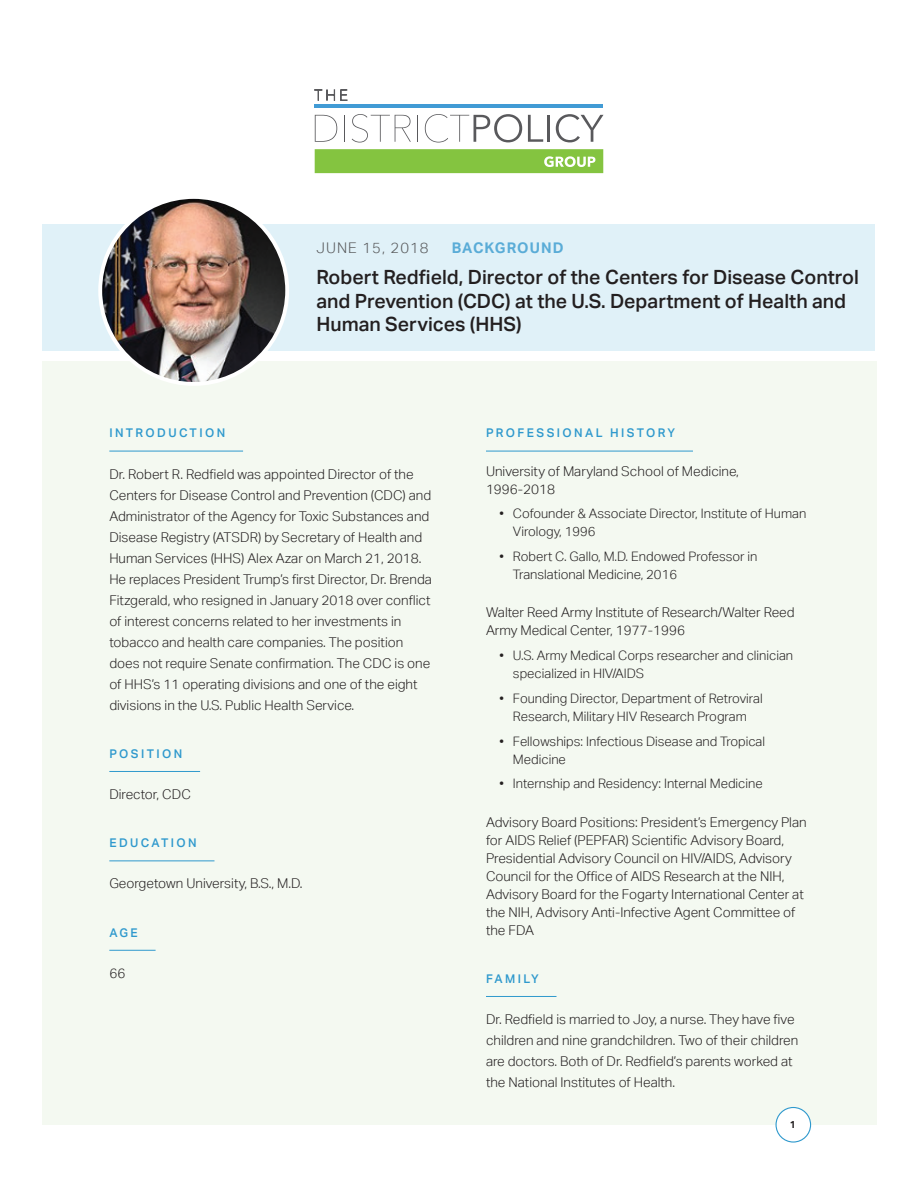
<style>
.page{position:relative;width:918px;height:1188px;background:#fff}
.page>*{position:absolute;margin:0;border:0;box-sizing:border-box;transform-origin:0 0}
.t1{font:500 19.65px/23.5px "Aktiv Grotesk";color:#231f20}
.t2{font:300 14.7px "Aktiv Grotesk";letter-spacing:.075em;color:#57585a}
.t3{font:700 14.7px "Aktiv Grotesk";letter-spacing:.075em;color:#5aacd7}
.t4{font:300 13.5px/21px "Aktiv Grotesk";color:#231f20}
.t5{font:300 13.05px/18px "Aktiv Grotesk";color:#231f20}
.t6{font:500 12px "Aktiv Grotesk";letter-spacing:.2em;color:#2f99cd}
.t7{font:700 10.2px "Aktiv Grotesk";color:#231f20}
</style>
<div class="page">
<div style="left:42px;top:224px;width:833px;height:127px;background:#e0f1f8"></div>
<div style="left:42px;top:361px;width:834px;height:764px;background:#f4f9f1"></div>
<hr style="left:109px;top:451px;width:134px;height:1px;background:#2f99cd">
<hr style="left:109px;top:771px;width:91px;height:1px;background:#2f99cd">
<hr style="left:109px;top:861px;width:105px;height:1px;background:#2f99cd">
<hr style="left:109px;top:950px;width:47px;height:1px;background:#2f99cd">
<hr style="left:486px;top:451px;width:207px;height:1px;background:#2f99cd">
<hr style="left:486px;top:996px;width:71px;height:1px;background:#2f99cd">
<img style="left:100px;top:197px;width:187px;height:187px;border-radius:93px">
<div style="left:98px;top:195px;width:191px;height:191px;border:4px solid #fff;border-radius:50%"></div>
<svg style="left:314px;top:90px;width:21px;height:10px"></svg>
<svg style="left:341px;top:90px;width:6px;height:10px"></svg>
<svg style="left:315px;top:115px;width:22px;height:27px"></svg>
<svg style="left:344px;top:115px;width:1px;height:27px"></svg>
<svg style="left:352px;top:114px;width:59px;height:29px"></svg>
<svg style="left:417px;top:115px;width:1px;height:27px"></svg>
<svg style="left:425px;top:114px;width:97px;height:29px"></svg>
<svg style="left:528px;top:115px;width:15px;height:27px"></svg>
<hr style="left:547px;top:115px;width:3px;height:27px;background:#59595c">
<svg style="left:556px;top:114px;width:47px;height:28px"></svg>
<svg style="left:315px;top:149px;width:288px;height:24px;background:#89c649"></svg>
<hr style="left:315px;top:104px;width:288px;height:3px;background:#419bd5">
<div style="left:776px;top:1108px;width:35px;height:34px;background:#fff;border-radius:50%"></div>
<div style="left:776px;top:1107px;width:35px;height:36px;border:1px solid #2f99cd;border-radius:50%"></div>
<p class="t2" style="left:316px;top:240px;width:114px">JUNE 15, 2018</p>
<p class="t3" style="left:452px;top:240px;width:113px">BACKGROUND</p>
<h1 class="t1" style="left:316px;top:266px;width:544px">Robert Redfield, Director of the Centers for Disease Control and Prevention (CDC) at the U.S. Department of Health and<br>Human Services (HHS)</h1>
<p class="t6" style="left:109px;top:426px;width:117px">INTRODUCTION</p>
<p class="t4" style="left:109px;top:463px;width:324px">Dr. Robert R. Redfield was appointed Director of the Centers for Disease Control and Prevention (CDC) and Administrator of the Agency for Toxic Substances and Disease Registry (ATSDR) by Secretary of Health and Human Services (HHS) Alex Azar on March 21, 2018.<br>He replaces President Trump’s first Director, Dr. Brenda Fitzgerald, who resigned in January 2018 over conflict of interest concerns related to her investments in tobacco and health care companies. The position does not require Senate confirmation. The CDC is one of HHS’s 11 operating divisions and one of the eight divisions in the U.S. Public Health Service.</p>
<p class="t6" style="left:109px;top:747px;width:74px">POSITION</p>
<p class="t4" style="left:109px;top:784px;width:83px">Director, CDC</p>
<p class="t6" style="left:109px;top:836px;width:89px">EDUCATION</p>
<p class="t4" style="left:109px;top:873px;width:195px">Georgetown University, B.S., M.D.</p>
<p class="t6" style="left:109px;top:925px;width:30px">AGE</p>
<p class="t4" style="left:109px;top:963px;width:17px">66</p>
<p class="t6" style="left:486px;top:426px;width:191px">PROFESSIONAL HISTORY</p>
<p class="t4" style="left:486px;top:462px;width:254px;line-height:18px">University of Maryland School of Medicine,<br>1996-2018</p>
<p class="t5" style="left:513px;top:505px;width:295px;text-indent:-13px">• Cofounder &amp; Associate Director, Institute of Human<br>Virology, 1996</p>
<p class="t5" style="left:513px;top:548px;width:246px;text-indent:-13px">• Robert C. Gallo, M.D. Endowed Professor in<br>Translational Medicine, 2016</p>
<p class="t4" style="left:486px;top:604px;width:310px;line-height:18px">Walter Reed Army Institute of Research/Walter Reed<br>Army Medical Center, 1977-1996</p>
<p class="t5" style="left:513px;top:647px;width:282px;text-indent:-13px">• U.S. Army Medical Corps researcher and clinician specialized in HIV/AIDS</p>
<p class="t5" style="left:500px;top:689px;width:265px;text-align:center">• Founding Director, Department of Retroviral<br>Research, Military HIV Research Program</p>
<p class="t5" style="left:513px;top:732px;width:254px;text-indent:-13px">• Fellowships: Infectious Disease and Tropical<br>Medicine</p>
<p class="t5" style="left:500px;top:775px;width:265px">• Internship and Residency: Internal Medicine</p>
<p class="t4" style="left:486px;top:813px;width:322px;line-height:18px">Advisory Board Positions: President’s Emergency Plan for AIDS Relief (PEPFAR) Scientific Advisory Board, Presidential Advisory Council on HIV/AIDS, Advisory Council for the Office of AIDS Research at the NIH, Advisory Board for the Fogarty International Center at the NIH, Advisory Anti-Infective Agent Committee of the FDA</p>
<p class="t6" style="left:486px;top:972px;width:54px">FAMILY</p>
<p class="t4" style="left:486px;top:1009px;width:314px">Dr. Redfield is married to Joy, a nurse. They have five children and nine grandchildren. Two of their children are doctors. Both of Dr. Redfield’s parents worked at the National Institutes of Health.</p>
<p class="t7" style="left:790px;top:1119px;width:7px">1</p>
</div>
